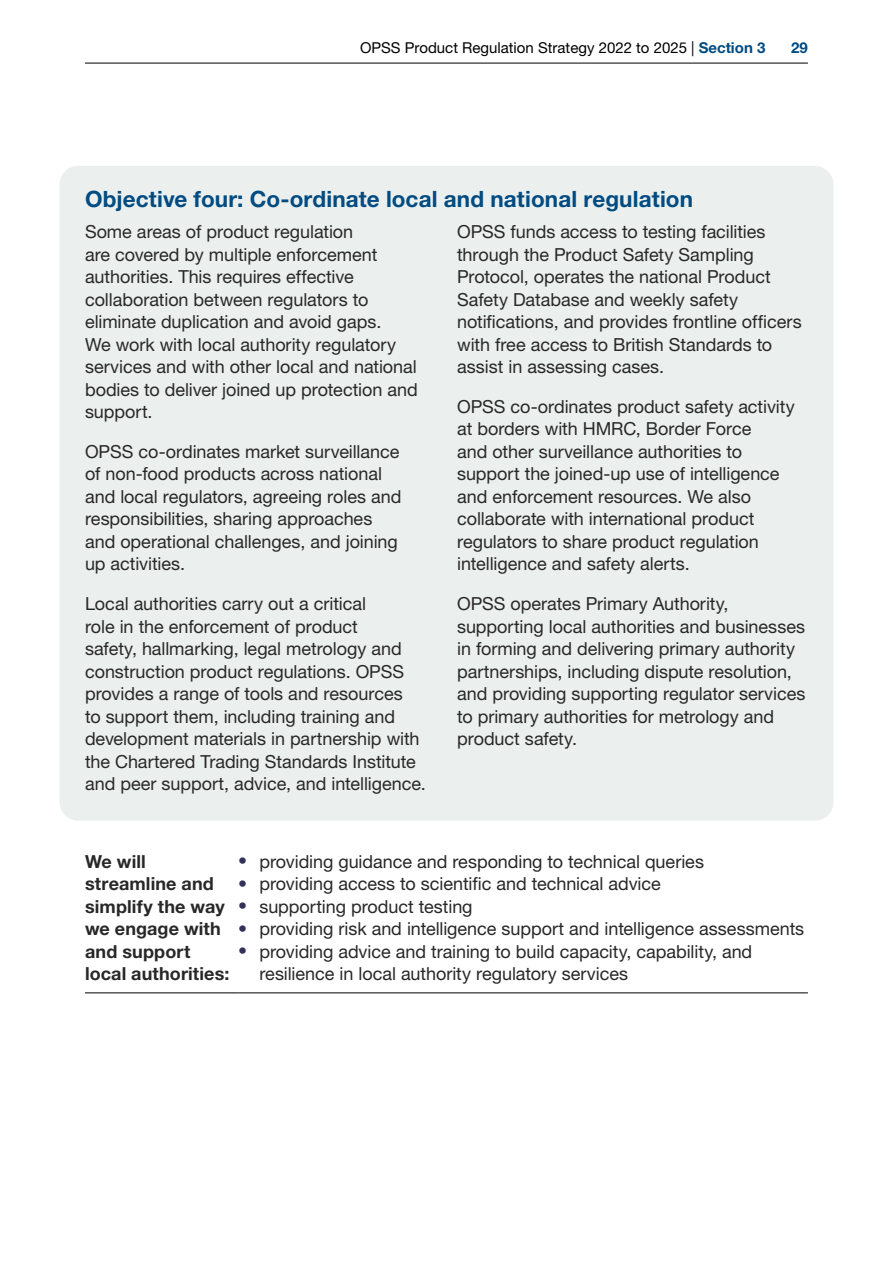
<style>
.page{position:relative;width:893px;height:1263px;background:#fff}
.page>*{position:absolute;margin:0;border:0;box-sizing:border-box;transform-origin:0 0}
.Heading_2{font:700 22.5px "Helvetica Neue LT Pro";letter-spacing:.005em;color:#004b81}
.Body_copy{font:18px/22.5px "Helvetica Neue LT Pro";letter-spacing:-.005em;color:#292829}
.Body_copy-2{font:700 18px/22.5px "Helvetica Neue LT Pro";letter-spacing:.005em;color:#292829}
.t1{font:15px "Helvetica Neue LT Pro";color:#000}
.t2{font:700 15px "Helvetica Neue LT Pro";color:#004b81}
.s1{font-weight:700;color:#004b81}
.s2{font-weight:700;color:#323157}
</style>
<div class="page">
<hr style="left:85px;top:63px;width:723px;height:1px;background:#000">
<div style="left:60px;top:166px;width:773px;height:655px;background:#ebefed;border-radius:19px"></div>
<hr style="left:85px;top:992px;width:153px;height:1px;background:#000">
<hr style="left:238px;top:992px;width:570px;height:1px;background:#000">
<p class="t1" style="left:360px;top:38px;width:407px">OPSS Product Regulation Strategy 2022 to 2025 | <span class="s1">Section 3</span></p>
<p class="t2" style="left:791px;top:38px;width:18px">29</p>
<h2 class="Heading_2" style="left:85px;top:185px;width:609px">Objective four: Co-ordinate local and national regulation</h2>
<p class="Body_copy" style="left:85px;top:221px;width:334px">Some areas of product regulation<br>are covered by multiple enforcement authorities. This requires effective collaboration between regulators to eliminate duplication and avoid gaps.<br>We work with local authority regulatory services and with other local and national bodies to deliver joined up protection and support.</p>
<p class="Body_copy" style="left:85px;top:440px;width:318px">OPSS co-ordinates market surveillance of non-food products across national and local regulators, agreeing roles and responsibilities, sharing approaches and operational challenges, and joining up activities.</p>
<p class="Body_copy" style="left:85px;top:592px;width:342px">Local authorities carry out a critical<br>role in the enforcement of product<br>safety, hallmarking, legal metrology and construction product regulations. OPSS provides a range of tools and resources<br>to support them, including training and development materials in partnership with the Chartered Trading Standards Institute and peer support, advice, and intelligence.</p>
<p class="Body_copy" style="left:457px;top:221px;width:346px">OPSS funds access to testing facilities through the Product Safety Sampling Protocol, operates the national Product Safety Database and weekly safety notifications, and provides frontline officers with free access to British Standards to assist in assessing cases.</p>
<p class="Body_copy" style="left:457px;top:395px;width:339px">OPSS co-ordinates product safety activity at borders with HMRC, Border Force<br>and other surveillance authorities to support the joined-up use of intelligence and enforcement resources. We also collaborate with international product regulators to share product regulation intelligence and safety alerts.</p>
<p class="Body_copy" style="left:457px;top:592px;width:350px">OPSS operates Primary Authority, supporting local authorities and businesses in forming and delivering primary authority partnerships, including dispute resolution, and providing supporting regulator services to primary authorities for metrology and product safety.</p>
<p class="Body_copy-2" style="left:85px;top:849px;width:146px">We will streamline and simplify the way we engage with and support local authorities:</p>
<p class="Body_copy" style="left:238px;top:850px;width:467px"><span class="s2">•</span> providing guidance and responding to technical queries</p>
<p class="Body_copy" style="left:238px;top:872px;width:424px"><span class="s2">•</span> providing access to scientific and technical advice</p>
<p class="Body_copy" style="left:238px;top:895px;width:236px"><span class="s2">•</span> supporting product testing</p>
<p class="Body_copy" style="left:238px;top:917px;width:568px"><span class="s2">•</span> providing risk and intelligence support and intelligence assessments</p>
<p class="Body_copy" style="left:259px;top:940px;width:494px;text-indent:-21px"><span class="s2">•</span> providing advice and training to build capacity, capability, and resilience in local authority regulatory services</p>
</div>
